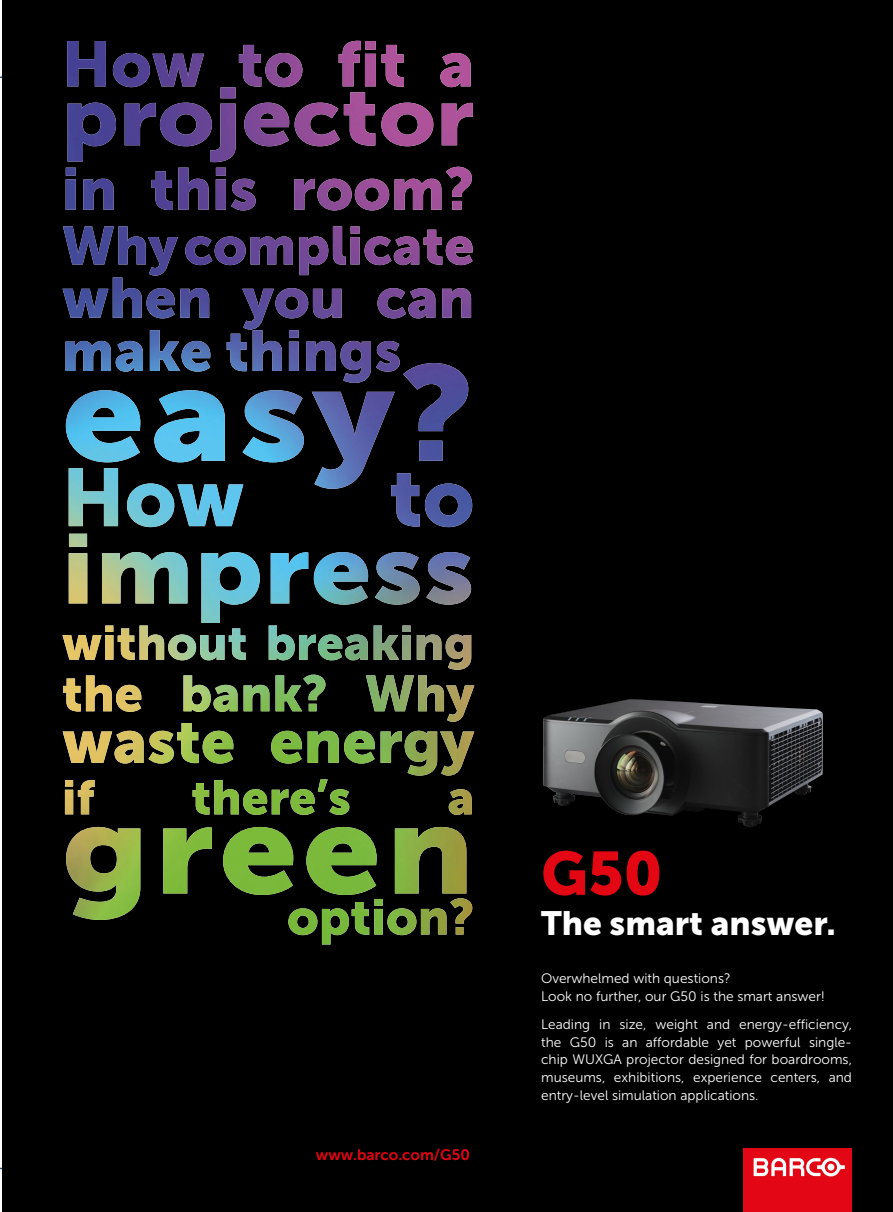
<style>
.page{position:relative;width:893px;height:1212px;background:#fff}
.page>*{position:absolute;margin:0;border:0;box-sizing:border-box;transform-origin:0 0}
.t1{font:60.9px "Museo Sans 900";color:#e30613}
.t2{font:33.45px "Museo Sans 900";color:#fff}
.t3{font:15.15px "Museo Sans 700";color:#e30613}
.t4{font:13.65px/17.7px "Museo Sans 300";color:#fff}
</style>
<div class="page">
<hr style="left:0;top:1168px;width:850px;height:1px;background:#2f5478">
<hr style="left:0;top:76px;width:754px;height:2px;background:#2f5478">
<div style="left:2px;top:0;width:891px;height:1212px;background:#000"></div>
<div style="left:744px;top:1148px;width:108px;height:64px;background:#e30715"></div>
<svg style="left:754px;top:1158px;width:91px;height:18px"></svg>
<img style="left:543px;top:700px;width:280px;height:127px">
<svg style="left:62px;top:102px;width:412px;height:842px"></svg>
<img style="left:67px;top:41px;width:404px;height:105px">
<p class="t3" style="left:316px;top:1146px;width:155px">www.barco.com/G50</p>
<h1 class="t1" style="left:541px;top:839px;width:123px">G50</h1>
<h2 class="t2" style="left:541px;top:904px;width:296px">The smart answer.</h2>
<p class="t4" style="left:541px;top:969px;width:286px">Overwhelmed with questions?<br>Look no further, our G50 is the smart answer!</p>
<p class="t4" style="left:541px;top:1015px;width:312px;text-align:justify">Leading in size, weight and energy-efficiency, the G50 is an affordable yet powerful single&shy;chip WUXGA projector designed for boardrooms, museums, exhibitions, experience centers, and entry-level simulation applications.</p>
</div>
